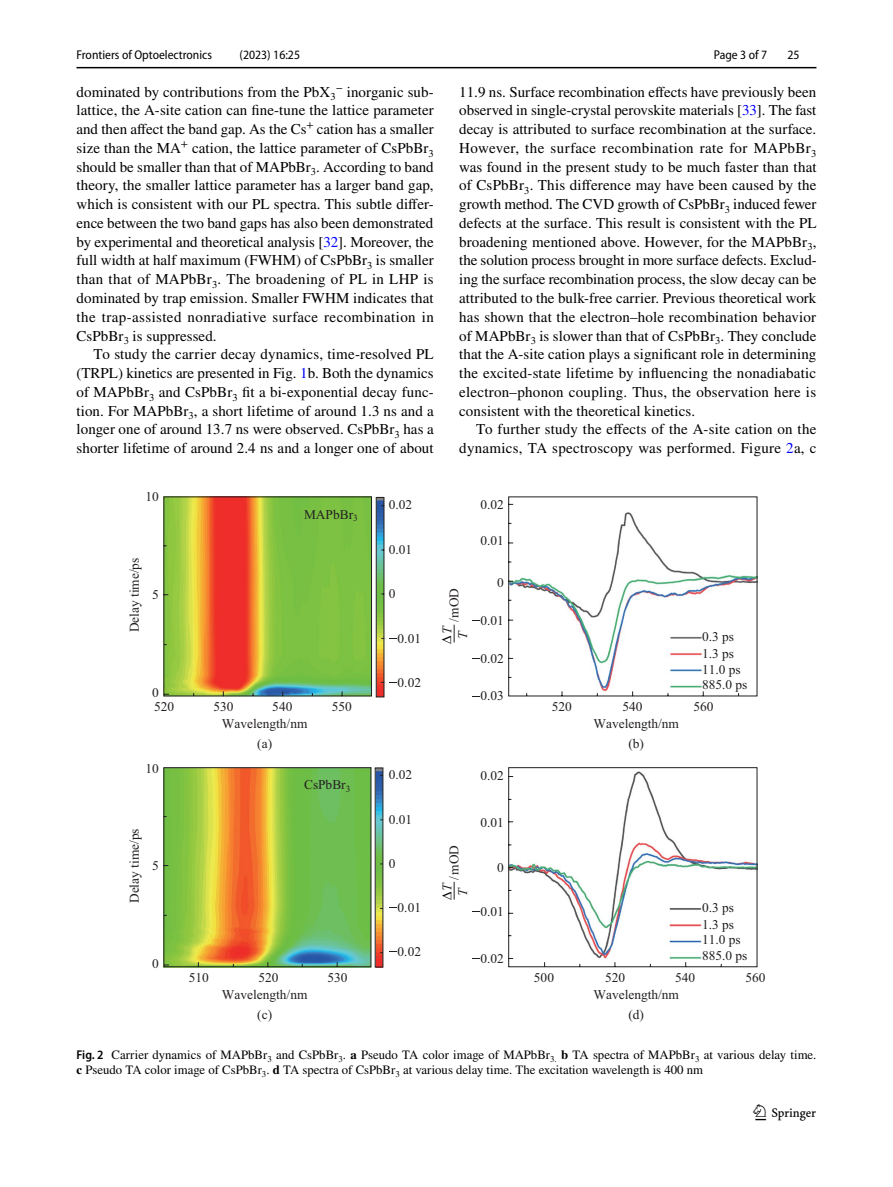
<style>
.page{position:relative;width:893px;height:1187px;background:#fff}
.page>*{position:absolute;margin:0;border:0;box-sizing:border-box;transform-origin:0 0}
.t1{font:22.5px "Springnew Regular 3";color:#000}
.t2{font:15px/18.8px "STIX";letter-spacing:.015em;color:#000;text-align:justify}
.t3{font:13.8px "Times New Roman PSMT2";color:#000}
.t4{font:13.35px/16px "Times New Roman PSMT2";color:#231f20}
.t5{font:italic 13.35px "Times New Roman";color:#231f20}
.t6{font:12.75px/15px "STIX";color:#000}
.t7{font:semi-condensed 12.75px "Myriad Pro";color:#000}
.s1{color:#00f}
.s2{font-family:"Times New Roman";font-style:italic;font-size:13.35px;color:#231f20}
.s3{font-family:"Myriad Pro";font-weight:600;font-stretch:semi-condensed}
.s4{font-weight:700}
</style>
<div class="page">
<hr style="left:77px;top:67px;width:739px;height:1px;background:#000">
<svg style="left:508px;top:496px;width:250px;height:200px"></svg>
<svg style="left:163px;top:496px;width:222px;height:202px"></svg>
<svg style="left:508px;top:767px;width:250px;height:200px"></svg>
<svg style="left:163px;top:767px;width:221px;height:200px"></svg>
<svg style="left:454px;top:881px;width:1px;height:18px"></svg>
<svg style="left:454px;top:624px;width:1px;height:18px"></svg>
<p class="t7" style="left:77px;top:48px;width:137px">Frontiers of Optoelectronics</p>
<p class="t7" style="left:240px;top:48px;width:62px">(2023) 16:25</p>
<p class="t2" style="left:77px;top:83px;width:359px">dominated by contributions from the PbX<sub>3</sub><sup>−</sup> inorganic sub&shy;lattice, the A-site cation can fine-tune the lattice parameter and then affect the band gap. As the Cs<sup>+</sup> cation has a smaller size than the MA<sup>+</sup> cation, the lattice parameter of CsPbBr<sub>3 </sub>should be smaller than that of MAPbBr<sub>3</sub>. According to band theory, the smaller lattice parameter has a larger band gap, which is consistent with our PL spectra. This subtle differ&shy;ence between the two band gaps has also been demonstrated by experimental and theoretical analysis [<span class="s1">32</span>]. Moreover, the full width at half maximum (FWHM) of CsPbBr<sub>3</sub> is smaller than that of MAPbBr<sub>3</sub>. The broadening of PL in LHP is dominated by trap emission. Smaller FWHM indicates that the trap-assisted nonradiative surface recombination in CsPbBr<sub>3</sub> is suppressed.</p>
<p class="t2" style="left:77px;top:346px;width:359px;text-indent:17px">To study the carrier decay dynamics, time-resolved PL (TRPL) kinetics are presented in Fig. <span class="s1">1</span>b. Both the dynamics of MAPbBr<sub>3</sub> and CsPbBr<sub>3</sub> fit a bi-exponential decay func&shy;tion. For MAPbBr<sub>3</sub>, a short lifetime of around 1.3 ns and a longer one of around 13.7 ns were observed. CsPbBr<sub>3</sub> has a shorter lifetime of around 2.4 ns and a longer one of about</p>
<p class="t4" style="left:145px;top:489px;width:15px">10</p>
<p class="t4" style="left:304px;top:507px;width:55px">MAPbBr<sub>3</sub></p>
<p class="t4" style="left:389px;top:497px;width:25px">0.02</p>
<p class="t4" style="left:389px;top:543px;width:25px">0.01</p>
<p class="t7" style="left:714px;top:48px;width:55px">Page 3 of 7</p>
<p class="t7" style="left:787px;top:48px;width:14px">25</p>
<p class="t2" style="left:459px;top:83px;width:359px">11.9 ns. Surface recombination effects have previously been observed in single-crystal perovskite materials [<span class="s1">33</span>]. The fast decay is attributed to surface recombination at the surface.<br>However, the surface recombination rate for MAPbBr<sub>3 </sub>was found in the present study to be much faster than that of CsPbBr<sub>3</sub>. This difference may have been caused by the growth method. The CVD growth of CsPbBr<sub>3</sub> induced fewer defects at the surface. This result is consistent with the PL broadening mentioned above. However, for the MAPbBr<sub>3</sub>, the solution process brought in more surface defects. Exclud&shy;ing the surface recombination process, the slow decay can be attributed to the bulk-free carrier. Previous theoretical work has shown that the electron–hole recombination behavior of MAPbBr<sub>3</sub> is slower than that of CsPbBr<sub>3</sub>. They conclude that the A-site cation plays a significant role in determining the excited-state lifetime by influencing the nonadiabatic electron–phonon coupling. Thus, the observation here is consistent with the theoretical kinetics.</p>
<p class="t2" style="left:459px;top:421px;width:359px;text-align:right">To further study the effects of the A-site cation on the dynamics, TA spectroscopy was performed. Figure <span class="s1">2</span>a, c</p>
<p class="t4" style="left:480px;top:497px;width:25px">0.02</p>
<p class="t4" style="left:480px;top:534px;width:25px">0.01</p>
<p class="t4" style="left:127px;top:632px;width:76px;rotate:-90deg">Delay time/ps</p>
<p class="t4" style="left:152px;top:588px;width:8px">5</p>
<p class="t4" style="left:389px;top:586px;width:8px">0</p>
<p class="t4" style="left:398px;top:631px;width:25px">0.01</p>
<p class="t4" style="left:447px;top:622px;width:36px;rotate:-90deg">/mOD</p>
<p class="t3" style="left:442px;top:643px;width:20px;rotate:-90deg">∆<span class="s2">T</span></p>
<p class="t5" style="left:453px;top:639px;width:10px;rotate:-90deg">T</p>
<p class="t4" style="left:497px;top:576px;width:8px">0</p>
<p class="t4" style="left:480px;top:613px;width:25px">0.01</p>
<p class="t4" style="left:480px;top:651px;width:25px">0.02</p>
<p class="t4" style="left:480px;top:689px;width:25px">0.03</p>
<p class="t4" style="left:398px;top:675px;width:25px">0.02</p>
<p class="t4" style="left:152px;top:686px;width:8px">0</p>
<p class="t4" style="left:154px;top:699px;width:22px">520</p>
<p class="t4" style="left:213px;top:699px;width:22px">530</p>
<p class="t4" style="left:552px;top:699px;width:22px">520</p>
<p class="t4" style="left:622px;top:699px;width:22px">540</p>
<p class="t4" style="left:272px;top:699px;width:22px">540</p>
<p class="t4" style="left:332px;top:699px;width:22px">550</p>
<p class="t4" style="left:222px;top:716px;width:87px">Wavelength/nm</p>
<p class="t4" style="left:594px;top:716px;width:87px">Wavelength/nm</p>
<p class="t4" style="left:257px;top:736px;width:16px">(a)</p>
<p class="t4" style="left:628px;top:736px;width:17px">(b)</p>
<p class="t4" style="left:145px;top:761px;width:15px">10</p>
<p class="t4" style="left:304px;top:778px;width:48px">CsPbBr<sub>3</sub></p>
<p class="t4" style="left:389px;top:768px;width:25px">0.02</p>
<p class="t4" style="left:389px;top:812px;width:25px">0.01</p>
<p class="t4" style="left:480px;top:768px;width:25px">0.02</p>
<p class="t4" style="left:480px;top:815px;width:25px">0.01</p>
<p class="t4" style="left:702px;top:630px;width:47px">0.3 ps<br>1.3 ps<br>11.0 ps<br>885.0 ps</p>
<p class="t4" style="left:693px;top:699px;width:22px">560</p>
<p class="t4" style="left:127px;top:903px;width:76px;rotate:-90deg">Delay time/ps</p>
<p class="t4" style="left:152px;top:858px;width:8px">5</p>
<p class="t4" style="left:152px;top:956px;width:8px">0</p>
<p class="t4" style="left:389px;top:857px;width:8px">0</p>
<p class="t4" style="left:447px;top:879px;width:36px;rotate:-90deg">/mOD</p>
<p class="t3" style="left:442px;top:899px;width:19px;rotate:-90deg">∆<span class="s2">T</span></p>
<p class="t5" style="left:453px;top:896px;width:10px;rotate:-90deg">T</p>
<p class="t4" style="left:497px;top:860px;width:8px">0</p>
<p class="t4" style="left:398px;top:900px;width:25px">0.01</p>
<p class="t4" style="left:702px;top:900px;width:47px">0.3 ps<br>1.3 ps<br>11.0 ps<br>885.0 ps</p>
<p class="t4" style="left:745px;top:970px;width:22px">560</p>
<p class="t4" style="left:480px;top:904px;width:25px">0.01</p>
<p class="t4" style="left:398px;top:944px;width:25px">0.02</p>
<p class="t4" style="left:480px;top:951px;width:25px">0.02</p>
<p class="t4" style="left:189px;top:970px;width:22px">510</p>
<p class="t4" style="left:258px;top:970px;width:22px">520</p>
<p class="t4" style="left:327px;top:970px;width:22px">530</p>
<p class="t4" style="left:534px;top:970px;width:22px">500</p>
<p class="t4" style="left:675px;top:970px;width:22px">540</p>
<p class="t4" style="left:605px;top:970px;width:22px">520</p>
<p class="t4" style="left:222px;top:987px;width:87px">Wavelength/nm</p>
<p class="t4" style="left:594px;top:987px;width:87px">Wavelength/nm</p>
<p class="t4" style="left:257px;top:1008px;width:16px">(c)</p>
<p class="t4" style="left:628px;top:1008px;width:17px">(d)</p>
<p class="t6" style="left:77px;top:1047px;width:741px"><span class="s3">Fig. 2</span> Carrier dynamics of MAPbBr<sub>3</sub> and CsPbBr<sub>3</sub>. <span class="s4">a</span> Pseudo TA color image of MAPbBr<sub>3.</sub> <span class="s4">b</span> TA spectra of MAPbBr<sub>3</sub> at various delay time. <span class="s4">c</span> Pseudo TA color image of CsPbBr<sub>3</sub>. <span class="s4">d</span> TA spectra of CsPbBr<sub>3</sub> at various delay time. The excitation wavelength is 400 nm</p>
<h1 class="t1" style="left:755px;top:1104px;width:62px">1 3</h1>
</div>
